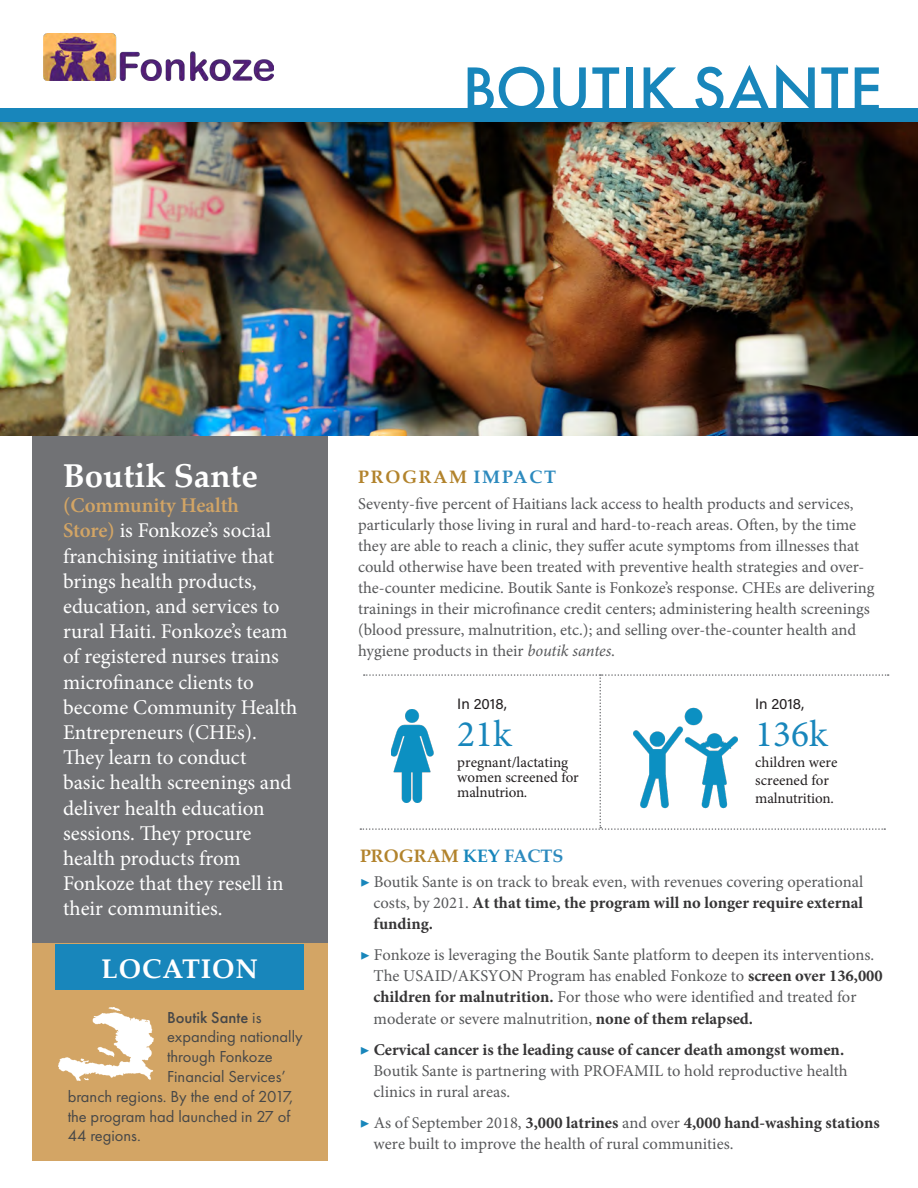
<style>
.page{position:relative;width:918px;height:1188px;background:#fff}
.page>*{position:absolute;margin:0;border:0;box-sizing:border-box;transform-origin:0 0}
.t1{font:500 65.7px "Futura PT";letter-spacing:.01em;color:#1886bb}
.t2{font:37.35px "Minion Pro";color:#1886bb}
.t3{font:700 33px "Palatino Linotype";color:#fff}
.t4{font:700 27px "Palatino Linotype";letter-spacing:.03em;color:#fff}
.t5{font:21px/25.2px "Minion Pro";color:#fff}
.t6{font:700 18px "Palatino Linotype";color:#b2832c}
.t7{font:700 18px "Palatino Linotype";letter-spacing:.1em;color:#b2832c}
.t8{font:16.5px/21px "Minion Pro";color:#57585a}
.t9{font:16.5px "Futura PT";color:#464748}
.t10{font:500 16.5px "Futura PT";color:#464748}
.t11{font:15px/15px "Minion Pro";color:#231f20}
.t12{font:15px "Acumin Pro";color:#231f20}
.s1{font-weight:600;color:#d3a565}
.s2{font-weight:400}
.s3{color:#2d8abe}
.s4{font-style:italic}
.s5{color:#1886bb}
.s6{font-weight:700;color:#363536}
</style>
<div class="page">
<div style="left:32px;top:276px;width:296px;height:682px;background:#717275"></div>
<div style="left:0;top:121px;width:918px;height:317px;background:#231f20;opacity:.32"></div>
<div style="left:32px;top:944px;width:296px;height:217px;background:#d3a565"></div>
<div style="left:56px;top:944px;width:248px;height:46px;background:#1886bb"></div>
<svg style="left:360px;top:674px;width:529px;height:156px"></svg>
<img style="left:392px;top:710px;width:42px;height:92px">
<img style="left:634px;top:706px;width:103px;height:104px">
<img style="left:58px;top:1007px;width:96px;height:73px">
<div style="left:0;top:109px;width:918px;height:13px;background:#1886bb"></div>
<img style="left:44px;top:33px;width:229px;height:47px">
<p class="t1" style="left:462px;top:50px;width:421px">BOUTIK SANTE</p>
<p class="t3" style="left:63px;top:452px;width:197px">Boutik Sante</p>
<p class="t5" style="left:63px;top:493px;width:236px"><span class="s1">(Community Health<br>Store)</span> is Fonkoze’s social franchising initiative that brings health products, education, and services to rural Haiti. Fonkoze’s team of registered nurses trains microfinance clients to become Community Health<br>Entrepreneurs (CHEs).<br>They learn to conduct<br>basic health screenings and deliver health education sessions. They procure health products from<br>Fonkoze that they resell in their communities.</p>
<p class="t4" style="left:102px;top:949px;width:158px">LOCATION</p>
<p class="t10" style="left:167px;top:1007px;width:96px">Boutik Sante <span class="s2">is</span></p>
<p class="t9" style="left:167px;top:1027px;width:137px">expanding nationally</p>
<p class="t9" style="left:167px;top:1047px;width:107px">through Fonkoze</p>
<p class="t9" style="left:167px;top:1067px;width:120px">Financial Services’</p>
<p class="t9" style="left:68px;top:1087px;width:227px">branch regions. By the end of 2017,</p>
<p class="t9" style="left:68px;top:1106px;width:224px">the program had launched in 27 of</p>
<p class="t9" style="left:68px;top:1126px;width:75px">44 regions.</p>
<p class="t7" style="left:358px;top:464px;width:200px">PROGRAM <span class="s3">IMPACT</span></p>
<p class="t8" style="left:358px;top:493px;width:518px">Seventy-five percent of Haitians lack access to health products and services, particularly those living in rural and hard-to-reach areas. Often, by the time they are able to reach a clinic, they suffer acute symptoms from illnesses that could otherwise have been treated with preventive health strategies and over&shy;the-counter medicine. Boutik Sante is Fonkoze’s response. CHEs are delivering trainings in their microfinance credit centers; administering health screenings (blood pressure, malnutrition, etc.); and selling over-the-counter health and hygiene products in their <span class="s4">boutik santes</span>.</p>
<p class="t12" style="left:457px;top:694px;width:51px">In 2018,</p>
<p class="t2" style="left:457px;top:709px;width:56px">21k</p>
<p class="t11" style="left:457px;top:754px;width:123px">pregnant/lactating women screened for malnutrion<span class="s4">.</span></p>
<p class="t12" style="left:755px;top:694px;width:50px">In 2018,</p>
<p class="t2" style="left:755px;top:709px;width:74px">136k</p>
<p class="t11" style="left:755px;top:753px;width:84px;line-height:18px">children were screened for malnutrition.</p>
<p class="t6" style="left:360px;top:843px;width:205px">PROGRAM <span class="s5">KEY</span> <span class="s3">FACTS</span></p>
<p class="t8" style="left:374px;top:871px;width:491px;text-align:justify;text-indent:-14px"><span class="s5">▶</span> Boutik Sante is on track to break even, with revenues covering operational costs, by 2021. <span class="s6">At that time, the program will no longer require external funding.</span></p>
<p class="t8" style="left:374px;top:945px;width:511px;text-indent:-14px"><span class="s5">▶</span> Fonkoze is leveraging the Boutik Sante platform to deepen its interventions.<br>The USAID/AKSYON Program has enabled Fonkoze to <span class="s6">screen over 136,000 children for malnutrition.</span> For those who were identified and treated for moderate or severe malnutrition, <span class="s6">none of them relapsed.</span></p>
<p class="t8" style="left:374px;top:1039px;width:476px;text-indent:-14px"><span class="s5">▶</span> <span class="s6">Cervical cancer is the leading cause of cancer death amongst women.<br></span>Boutik Sante is partnering with PROFAMIL to hold reproductive health clinics in rural areas.</p>
<p class="t8" style="left:374px;top:1112px;width:508px;text-indent:-14px"><span class="s5">▶</span> As of September 2018, <span class="s6">3,000 latrines</span> and over <span class="s6">4,000 hand-washing stations </span>were built to improve the health of rural communities.</p>
</div>
